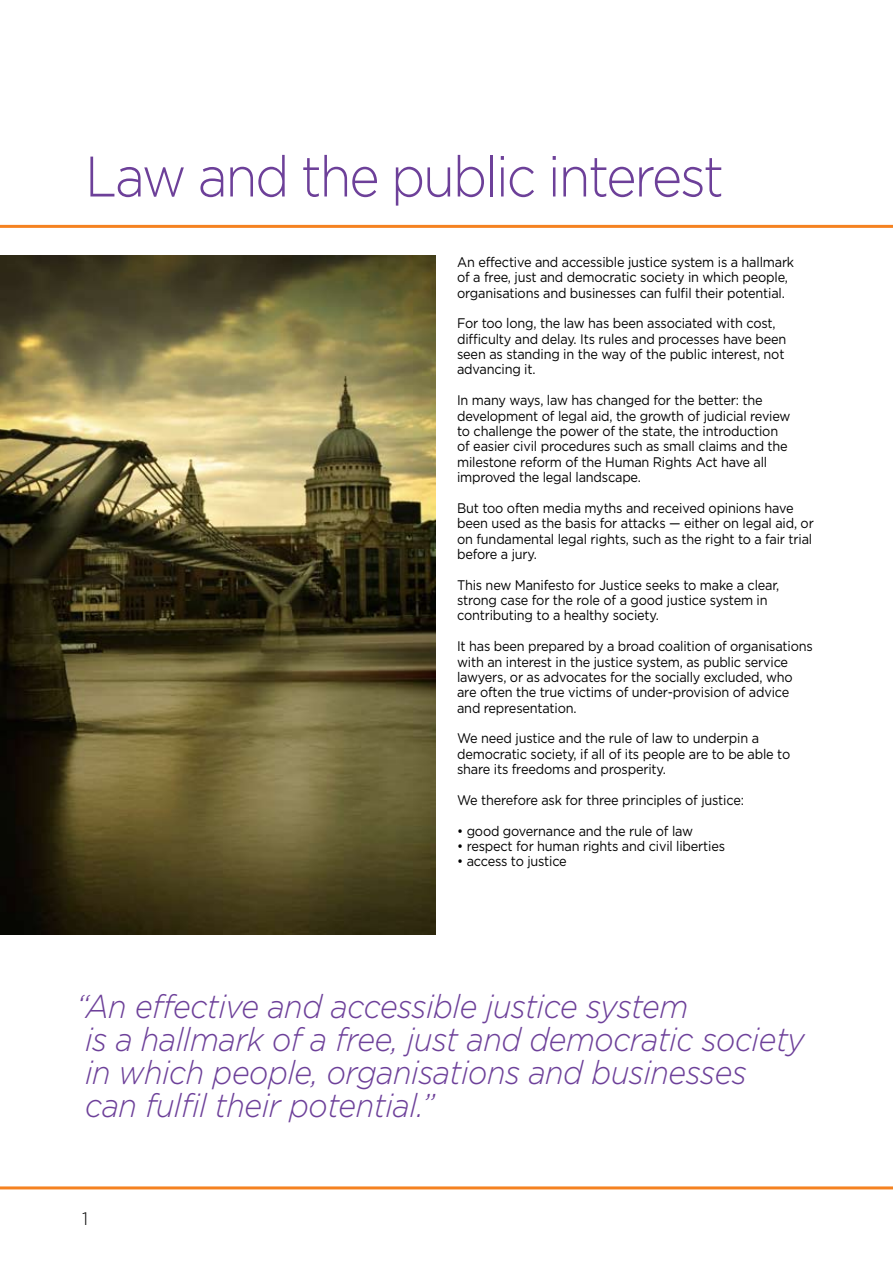
<style>
.page{position:relative;width:893px;height:1263px;background:#fff}
.page>*{position:absolute;margin:0;border:0;box-sizing:border-box;transform-origin:0 0}
.t1{font:300 57px "Gotham";letter-spacing:-.04em;color:#6d4099;scale:.91 1}
.t2{font:italic 300 33px/33px "Gotham";letter-spacing:-.015em;color:#6d4099;scale:.92 1}
.t3{font:300 18px "Gotham";color:#000}
.t4{font:13.8px/15.3px "Gotham";letter-spacing:-.015em;color:#000;scale:.92 1}
</style>
<div class="page">
<img style="left:0;top:255px;width:436px;height:679px">
<hr style="left:0;top:225px;width:893px;height:3px;background:#f58220">
<hr style="left:0;top:1186px;width:893px;height:3px;background:#f58220">
<h1 class="t1" style="left:85px;top:145px;width:704px">Law and the public interest</h1>
<p class="t4" style="left:457px;top:254px;width:368px">An effective and accessible justice system is a hallmark of a free, just and democratic society in which people, organisations and businesses can fulfil their potential.</p>
<p class="t4" style="left:457px;top:315px;width:359px">For too long, the law has been associated with cost, difficulty and delay. Its rules and processes have been seen as standing in the way of the public interest, not advancing it.</p>
<p class="t4" style="left:457px;top:392px;width:364px">In many ways, law has changed for the better: the development of legal aid, the growth of judicial review to challenge the power of the state, the introduction of easier civil procedures such as small claims and the milestone reform of the Human Rights Act have all improved the legal landscape.</p>
<p class="t4" style="left:457px;top:500px;width:389px">But too often media myths and received opinions have been used as the basis for attacks — either on legal aid, or on fundamental legal rights, such as the right to a fair trial before a jury.</p>
<p class="t4" style="left:457px;top:577px;width:352px">This new Manifesto for Justice seeks to make a clear, strong case for the role of a good justice system in contributing to a healthy society.</p>
<p class="t4" style="left:457px;top:638px;width:388px">It has been prepared by a broad coalition of organisations with an interest in the justice system, as public service lawyers, or as advocates for the socially excluded, who are often the true victims of under-provision of advice and representation.</p>
<p class="t4" style="left:457px;top:731px;width:364px">We need justice and the rule of law to underpin a democratic society, if all of its people are to be able to share its freedoms and prosperity.</p>
<p class="t4" style="left:457px;top:792px;width:313px">We therefore ask for three principles of justice:</p>
<p class="t4" style="left:457px;top:823px;width:258px">• good governance and the rule of law</p>
<p class="t4" style="left:457px;top:838px;width:293px">• respect for human rights and civil liberties</p>
<p class="t4" style="left:457px;top:854px;width:121px">• access to justice</p>
<h2 class="t2" style="left:76px;top:990px;width:794px">“An effective and accessible justice system<br>is a hallmark of a free, just and democratic society in which people, organisations and businesses<br>can fulfil their potential.”</h2>
<h3 class="t3" style="left:82px;top:1209px;width:8px">1</h3>
</div>
